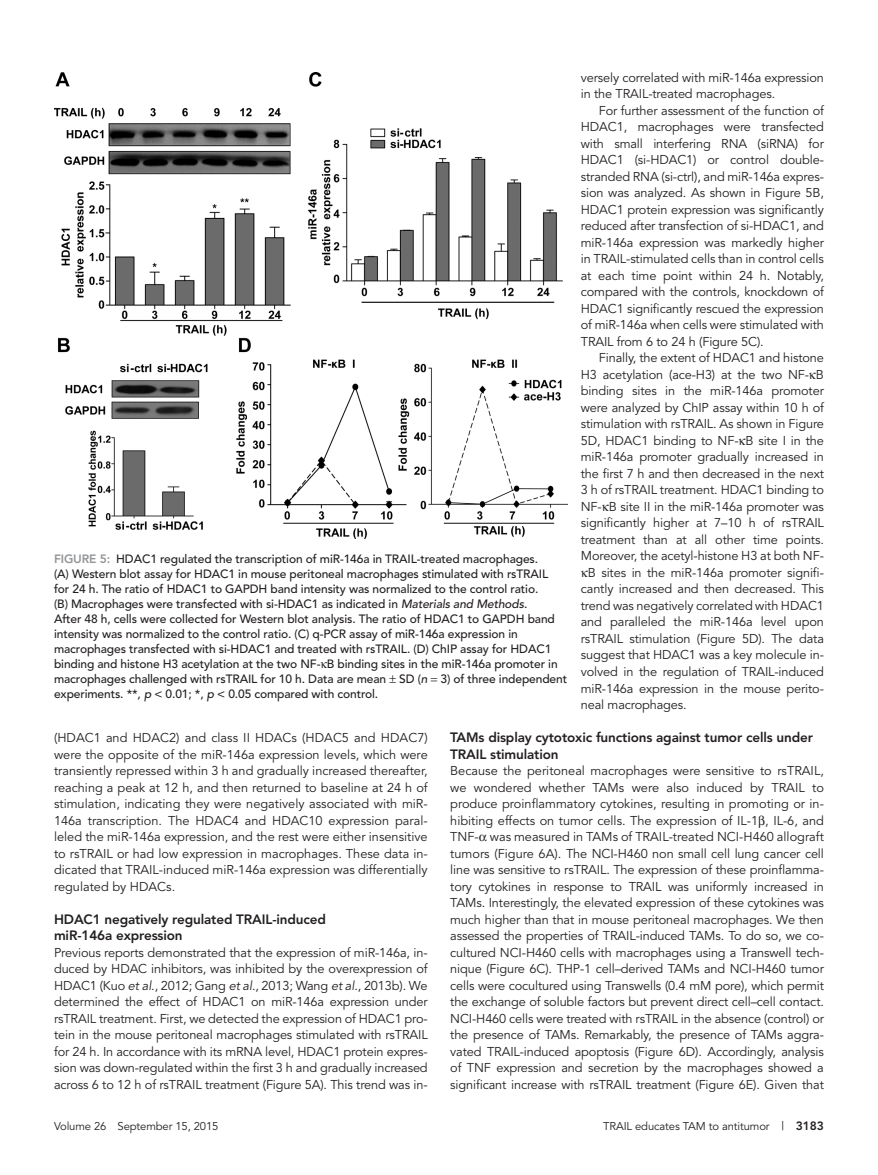
<style>
.page{position:relative;width:878px;height:1175px;background:#fff}
.page>*{position:absolute;margin:0;border:0;box-sizing:border-box;transform-origin:0 0}
.t1{font:800 13.5px/16.5px "Avenir";letter-spacing:-.01em;color:#231f20}
.Para{font:12.75px/16.5px "Avenir";letter-spacing:-.01em;color:#231f20;text-align:justify}
.ParaFL{font:12.75px/16.5px "Avenir";letter-spacing:-.01em;color:#231f20;text-align:justify}
.FigCaption{font:500 12px/15px "Avenir";letter-spacing:-.01em;color:#231f20}
.t2{font:11.25px "Avenir";letter-spacing:-.01em;color:#231f20}
.s1{font-weight:800;color:#939598}
.s2{font-style:italic}
.s3{font-size:12px}
.s4{font-weight:800;font-size:12px}
</style>
<div class="page">
<img style="left:54px;top:72px;width:513px;height:467px">
<p class="ParaFL" style="left:580px;top:69px;width:245px">versely correlated with miR-146a expression in the TRAIL-treated macrophages.</p>
<p class="Para" style="left:580px;top:102px;width:245px;text-indent:18px">For further assessment of the function of HDAC1, macrophages were transfected with small interfering RNA (siRNA) for HDAC1 (si-HDAC1) or control double&shy;stranded RNA (si-ctrl), and miR-146a expres&shy;sion was analyzed. As shown in Figure 5B, HDAC1 protein expression was significantly reduced after transfection of si-HDAC1, and miR-146a expression was markedly higher in TRAIL-stimulated cells than in control cells at each time point within 24 h. Notably, compared with the controls, knockdown of HDAC1 significantly rescued the expression of miR-146a when cells were stimulated with TRAIL from 6 to 24 h (Figure 5C).</p>
<p class="Para" style="left:598px;top:350px;width:227px">Finally, the extent of HDAC1 and histone</p>
<p class="Para" style="left:580px;top:366px;width:245px">H3 acetylation (ace-H3) at the two NF- B</p>
<p class="Para" style="left:580px;top:383px;width:244px">binding sites in the miR-146a promoter</p>
<p class="Para" style="left:580px;top:399px;width:245px">were analyzed by ChIP assay within 10 h of</p>
<p class="Para" style="left:580px;top:416px;width:245px">stimulation with rsTRAIL. As shown in Figure</p>
<p class="Para" style="left:580px;top:432px;width:244px">5D, HDAC1 binding to NF- B site I in the</p>
<p class="Para" style="left:580px;top:449px;width:245px">miR-146a promoter gradually increased in</p>
<p class="Para" style="left:580px;top:465px;width:245px">the first 7 h and then decreased in the next</p>
<p class="Para" style="left:580px;top:482px;width:245px">3 h of rsTRAIL treatment. HDAC1 binding to</p>
<p class="Para" style="left:580px;top:498px;width:244px">NF- B site II in the miR-146a promoter was</p>
<p class="Para" style="left:580px;top:515px;width:245px">significantly higher at 7–10 h of rsTRAIL</p>
<p class="Para" style="left:580px;top:531px;width:244px">treatment than at all other time points.</p>
<p class="Para" style="left:580px;top:548px;width:244px">Moreover, the acetyl-histone H3 at both NF-</p>
<p class="Para" style="left:587px;top:564px;width:238px">B sites in the miR-146a promoter signifi-</p>
<p class="Para" style="left:580px;top:581px;width:244px">cantly increased and then decreased. This</p>
<p class="Para" style="left:580px;top:597px;width:245px">trend was negatively correlated with HDAC1</p>
<p class="Para" style="left:580px;top:614px;width:245px">and paralleled the miR-146a level upon</p>
<p class="Para" style="left:580px;top:630px;width:245px">rsTRAIL stimulation (Figure 5D). The data</p>
<p class="Para" style="left:580px;top:647px;width:245px">suggest that HDAC1 was a key molecule in-</p>
<p class="Para" style="left:580px;top:663px;width:244px">volved in the regulation of TRAIL-induced</p>
<p class="Para" style="left:580px;top:680px;width:245px">miR-146a expression in the mouse perito-</p>
<p class="Para" style="left:580px;top:696px;width:107px">neal macrophages.</p>
<h2 class="t1" style="left:450px;top:729px;width:364px">TAMs display cytotoxic functions against tumor cells under<br>TRAIL stimulation</h2>
<p class="ParaFL" style="left:450px;top:762px;width:375px">Because the peritoneal macrophages were sensitive to rsTRAIL, we wondered whether TAMs were also induced by TRAIL to produce proinflammatory cytokines, resulting in promoting or in&shy;hibiting effects on tumor cells. The expression of IL-1 , IL-6, and TNF- was measured in TAMs of TRAIL-treated NCI-H460 allograft tumors (Figure 6A). The NCI-H460 non small cell lung cancer cell line was sensitive to rsTRAIL. The expression of these proinflamma&shy;tory cytokines in response to TRAIL was uniformly increased in TAMs. Interestingly, the elevated expression of these cytokines was much higher than that in mouse peritoneal macrophages. We then assessed the properties of TRAIL-induced TAMs. To do so, we co&shy;cultured NCI-H460 cells with macrophages using a Transwell tech&shy;nique (Figure 6C). THP-1 cell–derived TAMs and NCI-H460 tumor cells were cocultured using Transwells (0.4 mM pore), which permit the exchange of soluble factors but prevent direct cell–cell contact.<br>NCI-H460 cells were treated with rsTRAIL in the absence (control) or the presence of TAMs. Remarkably, the presence of TAMs aggra&shy;vated TRAIL-induced apoptosis (Figure 6D). Accordingly, analysis of TNF expression and secretion by the macrophages showed a significant increase with rsTRAIL treatment (Figure 6E). Given that</p>
<p class="FigCaption" style="left:54px;top:551px;width:514px"><span class="s1">FIGURE 5:</span> HDAC1 regulated the transcription of miR-146a in TRAIL-treated macrophages.<br>(A) Western blot assay for HDAC1 in mouse peritoneal macrophages stimulated with rsTRAIL<br>for 24 h. The ratio of HDAC1 to GAPDH band intensity was normalized to the control ratio.<br>(B) Macrophages were transfected with si-HDAC1 as indicated in <span class="s2">Materials and Methods</span>.<br>After 48 h, cells were collected for Western blot analysis. The ratio of HDAC1 to GAPDH band intensity was normalized to the control ratio. (C) q-PCR assay of miR-146a expression in macrophages transfected with si-HDAC1 and treated with rsTRAIL. (D) ChIP assay for HDAC1 binding and histone H3 acetylation at the two NF- B binding sites in the miR-146a promoter in macrophages challenged with rsTRAIL for 10 h. Data are mean SD (<span class="s2">n</span> 3) of three independent experiments. **, <span class="s2">p</span> &lt; 0.01; *, <span class="s2">p</span> &lt; 0.05 compared with control.</p>
<p class="Para" style="left:54px;top:729px;width:375px">(HDAC1 and HDAC2) and class II HDACs (HDAC5 and HDAC7) were the opposite of the miR-146a expression levels, which were transiently repressed within 3 h and gradually increased thereafter, reaching a peak at 12 h, and then returned to baseline at 24 h of stimulation, indicating they were negatively associated with miR-146a transcription. The HDAC4 and HDAC10 expression paral&shy;leled the miR-146a expression, and the rest were either insensitive to rsTRAIL or had low expression in macrophages. These data in&shy;dicated that TRAIL-induced miR-146a expression was differentially regulated by HDACs.</p>
<h2 class="t1" style="left:54px;top:910px;width:273px">HDAC1 negatively regulated TRAIL-induced miR-146a expression</h2>
<p class="ParaFL" style="left:54px;top:944px;width:375px">Previous reports demonstrated that the expression of miR-146a, in&shy;duced by HDAC inhibitors, was inhibited by the overexpression of HDAC1 (Kuo <span class="s2">et al</span>., 2012; Gang <span class="s2">et al</span>., 2013; Wang <span class="s2">et al</span>., 2013b). We determined the effect of HDAC1 on miR-146a expression under rsTRAIL treatment. First, we detected the expression of HDAC1 pro&shy;tein in the mouse peritoneal macrophages stimulated with rsTRAIL for 24 h. In accordance with its mRNA level, HDAC1 protein expres&shy;sion was down-regulated within the first 3 h and gradually increased across 6 to 12 h of rsTRAIL treatment (Figure 5A). This trend was in-</p>
<p class="t2" style="left:54px;top:1119px;width:166px">Volume 26 September 15, 2015</p>
<p class="t2" style="left:603px;top:1119px;width:222px">TRAIL educates TAM to antitumor <span class="s3">|</span> <span class="s4">3183</span></p>
</div>
